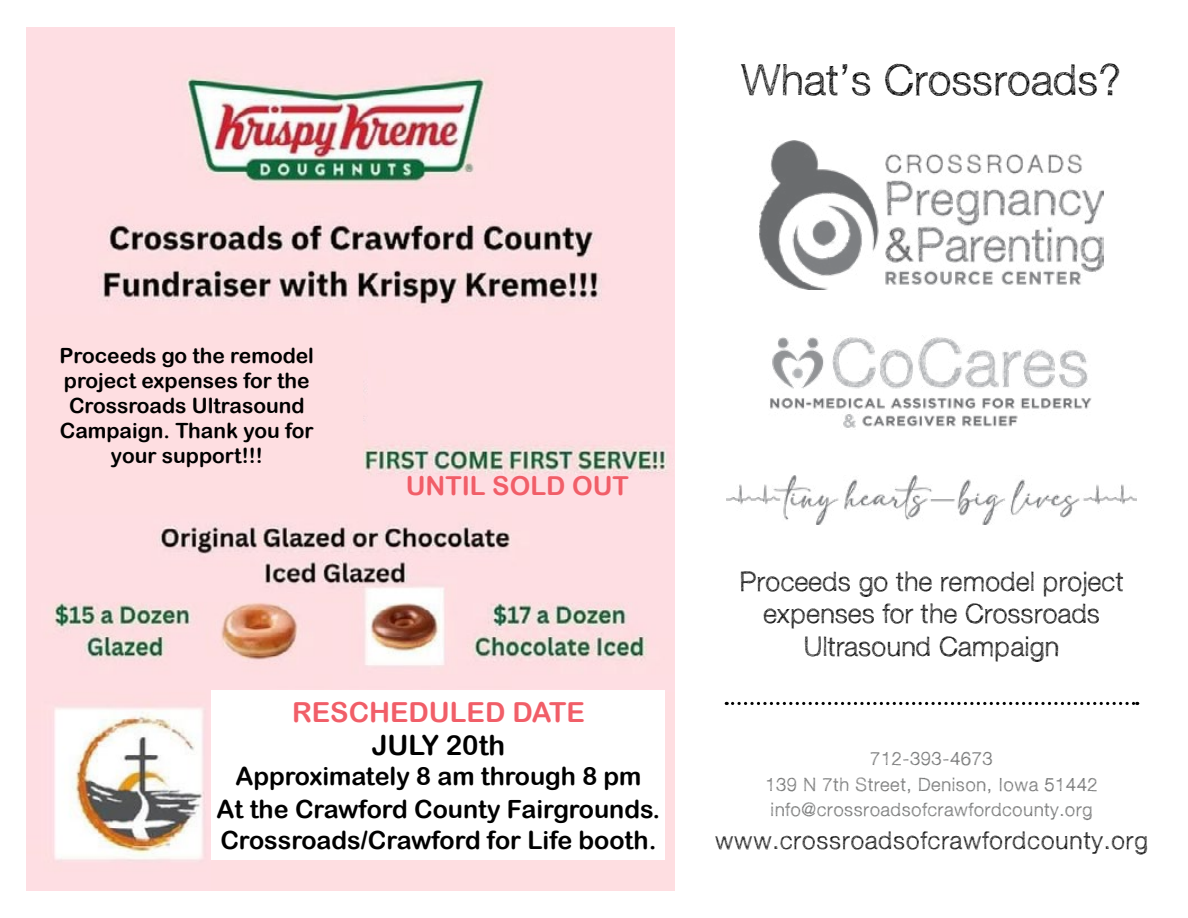
<style>
.page{position:relative;width:1188px;height:918px;background:#fff}
.page>*{position:absolute;margin:0;border:0;box-sizing:border-box;transform-origin:0 0}
.t1{font:300 42.9px "Sketchetik";color:#000}
.t2{font:27.6px "Arial Rounded MT Bold";color:#f15e68}
.t3{font:27.6px "Arial Rounded MT Bold";color:#000}
.t4{font:300 27px/32.4px "Sketchetik";color:#000;text-align:center}
.t5{font:26.1px "Arial Rounded MT Bold";color:#f15e68}
.t6{font:25.05px/33.2px "Arial Rounded MT Bold";color:#000;text-align:center}
.t7{font:300 24.6px "Sketchetik";letter-spacing:.03em;color:#000}
.t8{font:21px/25.2px "Arial Rounded MT Bold";color:#000;text-align:center}
.t9{font:300 18.45px/25.5px "Sketchetik";letter-spacing:.03em;color:#626363;text-align:center}
</style>
<div class="page">
<img style="left:27px;top:27px;width:648px;height:864px">
<img style="left:759px;top:141px;width:345px;height:148px">
<img style="left:770px;top:337px;width:322px;height:91px">
<img style="left:727px;top:476px;width:409px;height:48px">
<svg style="left:733px;top:702px;width:405px;height:3px"></svg>
<div style="left:212px;top:692px;width:463px;height:199px;background:#fedee1"></div>
<div style="left:212px;top:690px;width:453px;height:170px;background:#fff"></div>
<div style="left:27px;top:316px;width:336px;height:199px;background:#fedee1"></div>
<h1 class="t1" style="left:742px;top:53px;width:381px">What’s Crossroads?</h1>
<p class="t8" style="left:60px;top:342px;width:256px">Proceeds go the remodel project expenses for the<br>Crossroads Ultrasound<br>Campaign. Thank you for your support!!!</p>
<p class="t5" style="left:406px;top:470px;width:225px">UNTIL SOLD OUT</p>
<h2 class="t2" style="left:292px;top:696px;width:294px">RESCHEDULED DATE</h2>
<h2 class="t3" style="left:372px;top:729px;width:135px">JULY 20th</h2>
<p class="t6" style="left:217px;top:759px;width:445px">Approximately 8 am through 8 pm<br>At the Crawford County Fairgrounds.</p>
<p class="t6" style="left:220px;top:823px;width:438px">Crossroads/Crawford for Life booth.</p>
<p class="t4" style="left:740px;top:565px;width:385px">Proceeds go the remodel project expenses for the Crossroads<br>Ultrasound Campaign</p>
<p class="t9" style="left:765px;top:746px;width:334px">712-393-4673<br>139 N 7th Street, Denison, Iowa 51442 info@crossroadsofcrawfordcounty.org</p>
<p class="t7" style="left:715px;top:825px;width:434px">www.crossroadsofcrawfordcounty.org</p>
</div>
